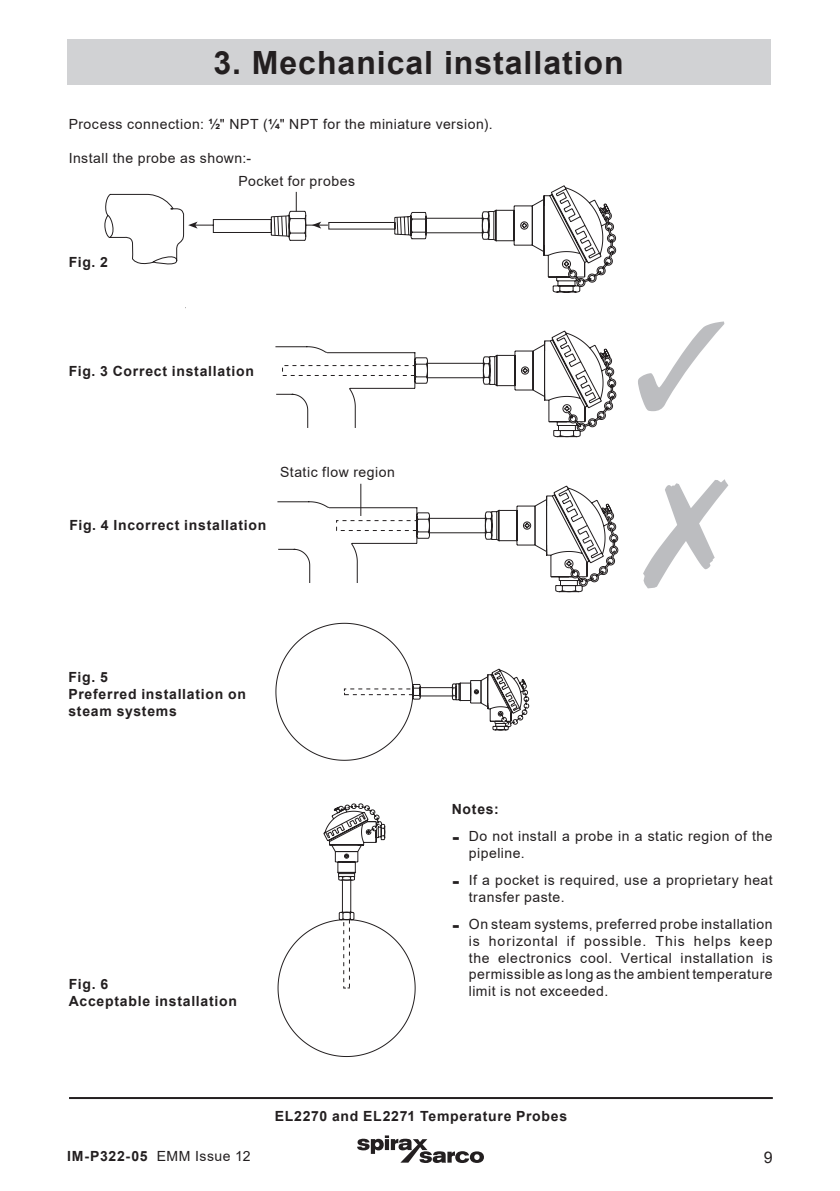
<style>
.page{position:relative;width:840px;height:1191px;background:#fff}
.page>*{position:absolute;margin:0;border:0;box-sizing:border-box;transform-origin:0 0}
.t1{font:700 32px "Arial";letter-spacing:.03em;color:#231f20}
.t2{font:700 22px "Arial";color:#231f20}
.t3{font:16px "Arial";color:#231f20}
.Body_text{font:14px/16.8px "Arial";letter-spacing:.035em;color:#231f20}
.Body_text-2{font:700 14px/16.8px "Arial";letter-spacing:.05em;color:#231f20}
.s1{font-weight:700}
.s2{font-weight:400}
</style>
<div class="page">
<svg style="left:357px;top:1135px;width:126px;height:28px"></svg>
<hr style="left:69px;top:1097px;width:703px;height:2px;background:#231f20">
<svg style="left:275px;top:330px;width:341px;height:107px"></svg>
<div style="left:282px;top:365px;width:133px;height:11px;border:1px dashed #231f20"></div>
<svg style="left:277px;top:484px;width:341px;height:109px"></svg>
<div style="left:336px;top:520px;width:81px;height:11px;border:1px dashed #231f20"></div>
<svg style="left:104px;top:185px;width:512px;height:108px"></svg>
<svg style="left:275px;top:622px;width:254px;height:139px"></svg>
<svg style="left:277px;top:803px;width:139px;height:254px"></svg>
<hr style="left:360px;top:484px;width:1px;height:32px;background:#231f20">
<div style="left:467px;top:564px;width:41px;height:38px;background:#fff"></div>
<div style="left:460px;top:406px;width:49px;height:45px;background:#fff"></div>
<svg style="left:184px;top:192px;width:214px;height:117px"></svg>
<div style="left:67px;top:39px;width:703px;height:46px;background:#d1d2d4"></div>
<p class="t1" style="left:213px;top:40px;width:411px">3. Mechanical installation</p>
<p class="Body_text" style="left:69px;top:116px;width:425px">Process connection: <span class="s1">½</span>" NPT (<span class="s1">¼</span>" NPT for the miniature version).</p>
<p class="Body_text" style="left:69px;top:150px;width:184px">Install the probe as shown:-</p>
<p class="Body_text-2" style="left:69px;top:254px;width:41px">Fig. 2</p>
<p class="Body_text" style="left:238px;top:173px;width:118px">Pocket for probes</p>
<p class="Body_text-2" style="left:69px;top:363px;width:187px">Fig. 3 Correct installation</p>
<p class="Body_text" style="left:280px;top:463px;width:116px">Static flow region</p>
<p class="Body_text-2" style="left:69px;top:516px;width:198px">Fig. 4 Incorrect installation</p>
<p class="Body_text-2" style="left:68px;top:669px;width:41px">Fig. 5</p>
<p class="Body_text-2" style="left:68px;top:686px;width:179px">Preferred installation on steam systems</p>
<p class="Body_text-2" style="left:69px;top:975px;width:41px">Fig. 6</p>
<p class="Body_text-2" style="left:69px;top:992px;width:170px">Acceptable installation</p>
<p class="Body_text-2" style="left:451px;top:801px;width:48px">Notes:</p>
<p class="t2" style="left:451px;top:820px;width:9px">-</p>
<p class="Body_text" style="left:468px;top:827px;width:305px">Do not install a probe in a static region of the pipeline.</p>
<p class="t2" style="left:451px;top:864px;width:9px">-</p>
<p class="Body_text" style="left:468px;top:871px;width:305px">If a pocket is required, use a proprietary heat transfer paste.</p>
<p class="t2" style="left:451px;top:908px;width:9px">-</p>
<p class="Body_text" style="left:468px;top:915px;width:305px;text-align:justify">On steam systems, preferred probe installation is horizontal if possible. This helps keep the electronics cool. Vertical installation is permissible as long as the ambient temperature limit is not exceeded.</p>
<p class="Body_text-2" style="left:274px;top:1108px;width:294px">EL2270 and EL2271 Temperature Probes</p>
<p class="Body_text-2" style="left:67px;top:1148px;width:185px">IM-P322-05 <span class="s2">EMM Issue 12</span></p>
<p class="t3" style="left:763px;top:1146px;width:10px">9</p>
</div>
